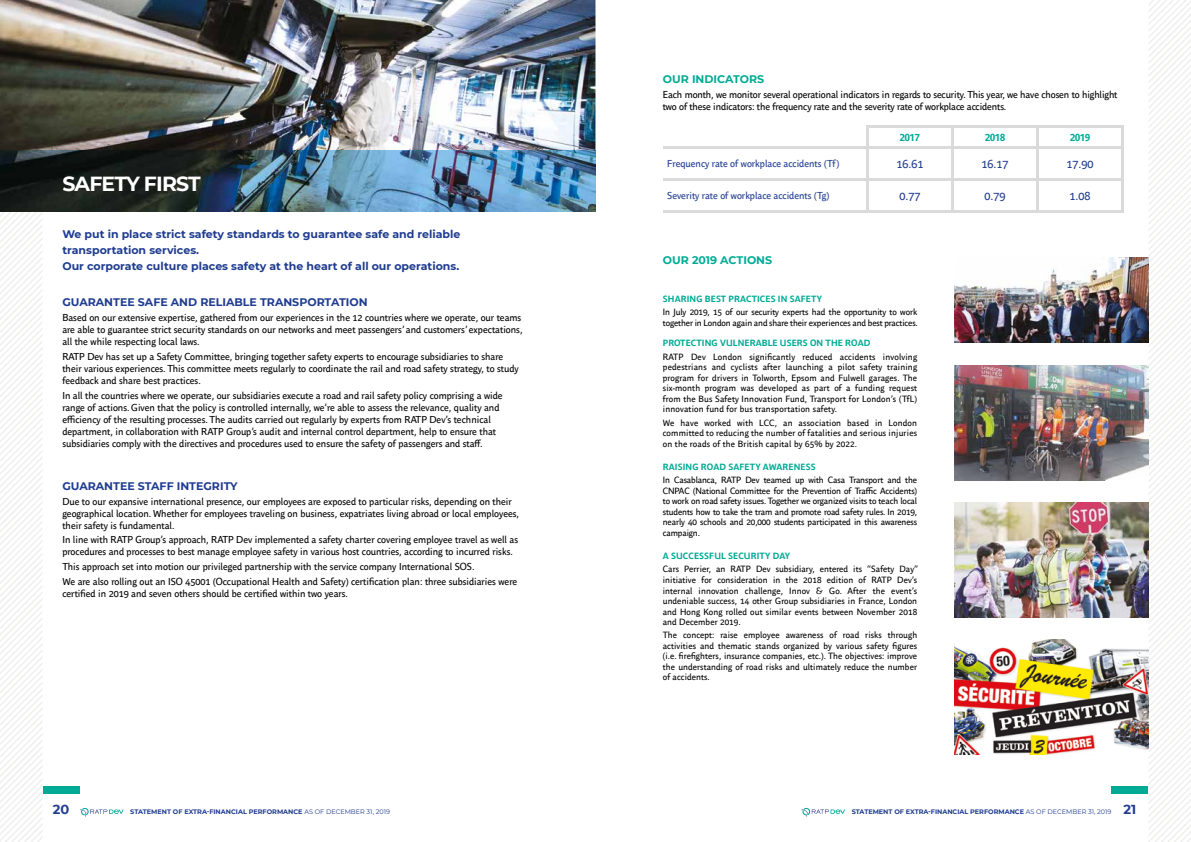
<style>
.page{position:relative;width:1191px;height:842px;background:#fff}
.page>*{position:absolute;margin:0;border:0;box-sizing:border-box;transform-origin:0 0}
.t1{font:700 20.4px "Montserrat";letter-spacing:-.04em;color:#fff}
.t2{font:700 13px "Montserrat";color:#1f3c90}
.t3{font:12px "Parisine Office";color:#1f3c90}
.t4{font:700 11px/16px "Montserrat";color:#1f3c90}
.t5{font:700 11px "Montserrat";color:#00ab95}
.t6{font:10px/12px "Parisine Office";color:#000}
.t7{font:10px "Parisine Office";color:#1f3c90}
.t8{font:9px/10.5px "Parisine Office";letter-spacing:.01em;color:#000;text-align:justify}
.t9{font:9px/10.5px "Parisine Office";letter-spacing:-.01em;color:#000}
.t10{font:700 9px "Parisine Office";letter-spacing:.01em;color:#00ab95}
.t11{font:700 6.5px "Montserrat";color:#1f3c90}
.s1{font-weight:400}
</style>
<div class="page">
<svg style="left:0;top:211px;width:43px;height:631px"></svg>
<svg style="left:1148px;top:0;width:43px;height:842px"></svg>
<div style="left:43px;top:786px;width:36px;height:7px;background:#00ab95"></div>
<div style="left:1111px;top:786px;width:37px;height:7px;background:#00ab95"></div>
<img style="left:0;top:0;width:595px;height:150px">
<img style="left:0;top:150px;width:595px;height:61px">
<img style="left:954px;top:365px;width:194px;height:115px">
<img style="left:954px;top:503px;width:194px;height:115px">
<img style="left:954px;top:639px;width:194px;height:115px">
<svg style="left:866px;top:127px;width:2px;height:19px"></svg>
<svg style="left:951px;top:127px;width:2px;height:19px"></svg>
<svg style="left:1036px;top:127px;width:2px;height:19px"></svg>
<svg style="left:1121px;top:127px;width:2px;height:19px"></svg>
<hr style="left:663px;top:146px;width:204px;height:2px;background:#dadada">
<hr style="left:867px;top:146px;width:85px;height:2px;background:#dadada">
<hr style="left:952px;top:146px;width:85px;height:2px;background:#dadada">
<hr style="left:1037px;top:146px;width:86px;height:2px;background:#dadada">
<hr style="left:866px;top:181px;width:2px;height:29px;background:#dadada">
<hr style="left:951px;top:181px;width:2px;height:29px;background:#dadada">
<hr style="left:1036px;top:181px;width:2px;height:29px;background:#dadada">
<hr style="left:1121px;top:181px;width:2px;height:29px;background:#dadada">
<hr style="left:663px;top:210px;width:204px;height:2px;background:#dadada">
<hr style="left:867px;top:210px;width:85px;height:2px;background:#dadada">
<hr style="left:952px;top:210px;width:85px;height:2px;background:#dadada">
<hr style="left:1037px;top:210px;width:86px;height:2px;background:#dadada">
<hr style="left:866px;top:148px;width:2px;height:31px;background:#dadada">
<hr style="left:951px;top:148px;width:2px;height:31px;background:#dadada">
<hr style="left:1036px;top:148px;width:2px;height:31px;background:#dadada">
<hr style="left:1121px;top:148px;width:2px;height:31px;background:#dadada">
<hr style="left:663px;top:179px;width:204px;height:2px;background:#dadada">
<hr style="left:867px;top:179px;width:85px;height:2px;background:#dadada">
<hr style="left:952px;top:179px;width:85px;height:2px;background:#dadada">
<hr style="left:1037px;top:179px;width:86px;height:2px;background:#dadada">
<hr style="left:866px;top:125px;width:86px;height:2px;background:#dadada">
<hr style="left:952px;top:125px;width:85px;height:2px;background:#dadada">
<hr style="left:1037px;top:125px;width:86px;height:2px;background:#dadada">
<img style="left:954px;top:257px;width:194px;height:86px">
<svg style="left:80px;top:808px;width:44px;height:9px"></svg>
<svg style="left:801px;top:808px;width:44px;height:9px"></svg>
<h1 class="t1" style="left:62px;top:169px;width:140px">SAFETY FIRST</h1>
<p class="t4" style="left:62px;top:225px;width:399px">We put in place strict safety standards to guarantee safe and reliable transportation services.<br>Our corporate culture places safety at the heart of all our operations.</p>
<p class="t4" style="left:62px;top:294px;width:307px">GUARANTEE SAFE AND RELIABLE TRANSPORTATION</p>
<p class="t6" style="left:62px;top:311px;width:461px;text-align:justify">Based on our extensive expertise, gathered from our experiences in the 12 countries where we operate, our teams are able to guarantee strict security standards on our networks and meet passengers’ and customers’ expectations, all the while respecting local laws.</p>
<p class="t6" style="left:62px;top:350px;width:458px">RATP Dev has set up a Safety Committee, bringing together safety experts to encourage subsidiaries to share their various experiences. This committee meets regularly to coordinate the rail and road safety strategy, to study feedback and share best practices.</p>
<p class="t6" style="left:62px;top:389px;width:442px">In all the countries where we operate, our subsidiaries execute a road and rail safety policy comprising a wide range of actions. Given that the policy is controlled internally, we’re able to assess the relevance, quality and efficiency of the resulting processes. The audits carried out regularly by experts from RATP Dev’s technical department, in collaboration with RATP Group’s audit and internal control department, help to ensure that subsidiaries comply with the directives and procedures used to ensure the safety of passengers and staff.</p>
<p class="t4" style="left:62px;top:477px;width:177px">GUARANTEE STAFF INTEGRITY</p>
<p class="t6" style="left:62px;top:495px;width:458px">Due to our expansive international presence, our employees are exposed to particular risks, depending on their geographical location. Whether for employees traveling on business, expatriates living abroad or local employees, their safety is fundamental.</p>
<p class="t6" style="left:62px;top:533px;width:457px">In line with RATP Group’s approach, RATP Dev implemented a safety charter covering employee travel as well as procedures and processes to best manage employee safety in various host countries, according to incurred risks.</p>
<p class="t6" style="left:62px;top:559px;width:456px;line-height:14.8px">This approach set into motion our privileged partnership with the service company International SOS.<br>We are also rolling out an ISO 45001 (Occupational Health and Safety) certification plan: three subsidiaries were</p>
<p class="t6" style="left:62px;top:587px;width:287px">certified in 2019 and seven others should be certified within two years.</p>
<p class="t5" style="left:663px;top:71px;width:103px">OUR INDICATORS</p>
<p class="t6" style="left:663px;top:88px;width:456px">Each month, we monitor several operational indicators in regards to security. This year, we have chosen to highlight two of these indicators: the frequency rate and the severity rate of workplace accidents.</p>
<p class="t7" style="left:667px;top:156px;width:174px">Frequency rate of workplace accidents (Tf)</p>
<p class="t3" style="left:896px;top:155px;width:28px">16.61</p>
<p class="t3" style="left:981px;top:155px;width:28px">16.17</p>
<p class="t3" style="left:1066px;top:155px;width:28px">17.90</p>
<p class="t7" style="left:667px;top:188px;width:163px">Severity rate of workplace accidents (Tg)</p>
<p class="t3" style="left:899px;top:187px;width:22px">0.77</p>
<p class="t3" style="left:984px;top:187px;width:22px">0.79</p>
<p class="t3" style="left:1069px;top:187px;width:22px">1.08</p>
<p class="t5" style="left:663px;top:253px;width:111px">OUR 2019 ACTIONS</p>
<p class="t10" style="left:663px;top:292px;width:161px">SHARING BEST PRACTICES IN SAFETY</p>
<p class="t9" style="left:663px;top:307px;width:256px">In July 2019, 15 of our security experts had the opportunity to work together in London again and share their experiences and best practices.</p>
<p class="t10" style="left:663px;top:337px;width:209px">PROTECTING VULNERABLE USERS ON THE ROAD</p>
<p class="t8" style="left:663px;top:351px;width:256px">RATP Dev London significantly reduced accidents involving pedestrians and cyclists after launching a pilot safety training program for drivers in Tolworth, Epsom and Fulwell garages. The six-month program was developed as part of a funding request from the Bus Safety Innovation Fund, Transport for London’s (TfL) innovation fund for bus transportation safety.</p>
<p class="t8" style="left:663px;top:417px;width:256px">We have worked with LCC, an association based in London committed to reducing the number of fatalities and serious injuries on the roads of the British capital by 65% by 2022.</p>
<p class="t10" style="left:663px;top:460px;width:154px">RAISING ROAD SAFETY AWARENESS</p>
<p class="t8" style="left:663px;top:474px;width:256px">In Casablanca, RATP Dev teamed up with Casa Transport and the CNPAC (National Committee for the Prevention of Traffic Accidents) to work on road safety issues. Together we organized visits to teach local students how to take the tram and promote road safety rules. In 2019, nearly 40 schools and 20,000 students participated in this awareness campaign.</p>
<p class="t10" style="left:663px;top:549px;width:129px">A SUCCESSFUL SECURITY DAY</p>
<p class="t8" style="left:663px;top:564px;width:257px">Cars Perrier, an RATP Dev subsidiary, entered its “Safety Day” initiative for consideration in the 2018 edition of RATP Dev’s internal innovation challenge, Innov &amp; Go. After the event’s undeniable success, 14 other Group subsidiaries in France, London and Hong Kong rolled out similar events between November 2018 and December 2019.</p>
<p class="t8" style="left:663px;top:629px;width:256px">The concept: raise employee awareness of road risks through activities and thematic stands organized by various safety figures (i.e. firefighters, insurance companies, etc.). The objectives: improve the understanding of road risks and ultimately reduce the number of accidents.</p>
<h2 class="t2" style="left:53px;top:800px;width:18px">20</h2>
<h2 class="t2" style="left:1123px;top:800px;width:14px">21</h2>
<p class="t11" style="left:130px;top:807px;width:261px">STATEMENT OF EXTRA-FINANCIAL PERFORMANCE <span class="s1">AS OF DECEMBER 31, 2019</span></p>
<p class="t11" style="left:851px;top:807px;width:261px">STATEMENT OF EXTRA-FINANCIAL PERFORMANCE <span class="s1">AS OF DECEMBER 31, 2019</span></p>
</div>
